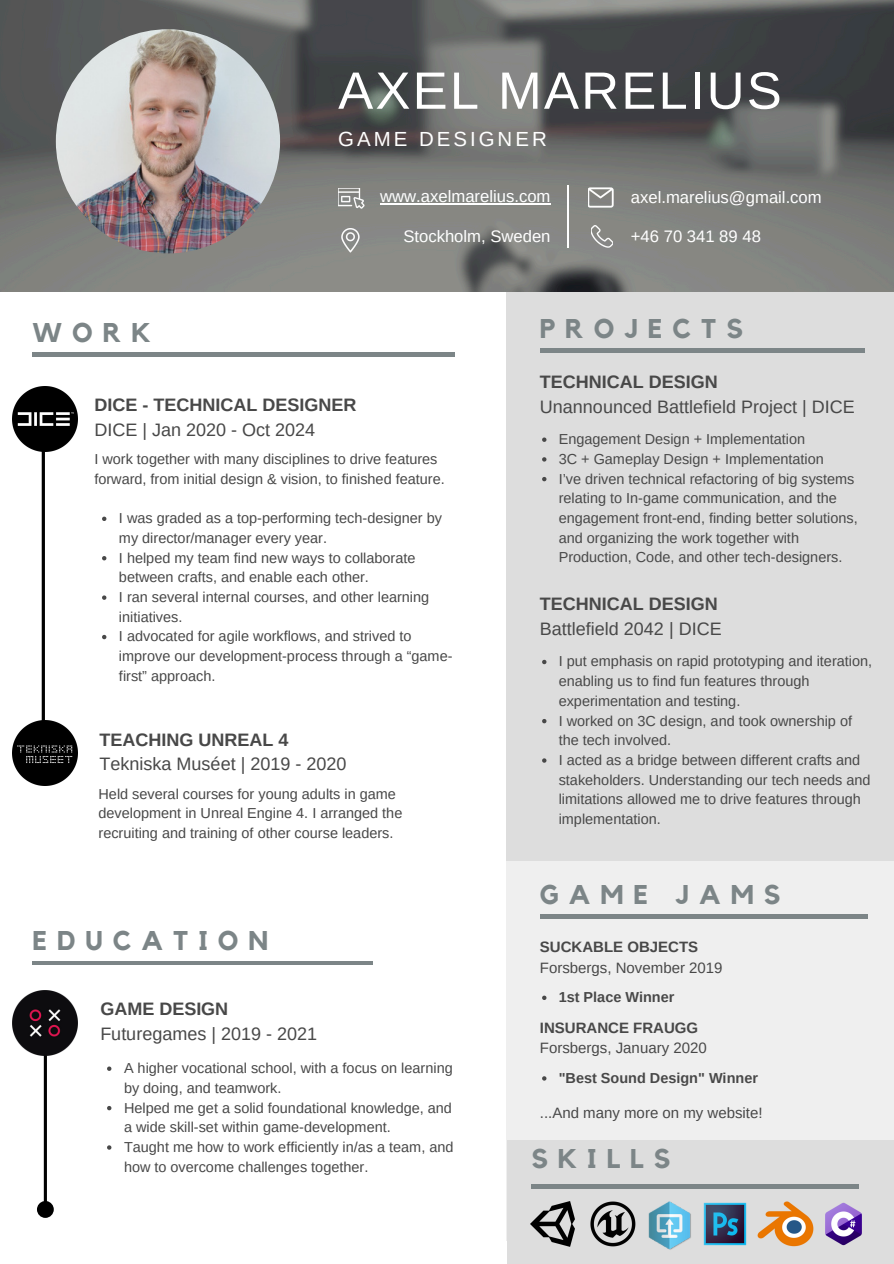
<style>
.page{position:relative;width:894px;height:1264px;background:#fff}
.page>*{position:absolute;margin:0;border:0;box-sizing:border-box;transform-origin:0 0}
.t1{font:52.5px "Arimo";letter-spacing:.04em;color:#fff}
.t2{font:700 27px "Kollektif";letter-spacing:.37em;color:#7c8587}
.t3{font:20.4px "Arimo";letter-spacing:.15em;color:#fff}
.t4{font:18px "Arimo";color:#484848}
.t5{font:700 18px "Arimo";color:#484848}
.t6{font:16.65px "Arimo";color:#fff}
.t7{font:15px "Arimo";color:#484848}
.t8{font:700 15px "Arimo";color:#484848}
.t9{font:14.4px/19.6px "Arimo";color:#484848}
.t10{font:700 14.4px "Arimo";color:#484848}
</style>
<div class="page">
<div style="left:506px;top:277px;width:387px;height:964px;background:#efefef"></div>
<div style="left:506px;top:1139px;width:387px;height:124px;background:#ddd"></div>
<div style="left:506px;top:291px;width:387px;height:570px;background:#ddd"></div>
<img style="left:0;top:0;width:893px;height:291px">
<img style="left:56px;top:29px;width:224px;height:224px;border-radius:50%">
<hr style="left:539px;top:349px;width:324px;height:3px;background:#7c8587">
<svg style="left:37px;top:1055px;width:17px;height:162px"></svg>
<img style="left:588px;top:188px;width:25px;height:20px">
<img style="left:591px;top:226px;width:21px;height:21px">
<img style="left:338px;top:188px;width:26px;height:20px">
<img style="left:341px;top:229px;width:18px;height:23px">
<hr style="left:567px;top:185px;width:1px;height:63px;background:#fff">
<hr style="left:33px;top:353px;width:421px;height:3px;background:#7c8587">
<svg style="left:41px;top:452px;width:4px;height:268px"></svg>
<hr style="left:539px;top:914px;width:328px;height:4px;background:#7c8587">
<img style="left:530px;top:1201px;width:44px;height:45px">
<img style="left:703px;top:1202px;width:44px;height:44px">
<img style="left:590px;top:1201px;width:45px;height:45px">
<img style="left:757px;top:1201px;width:55px;height:45px">
<img style="left:825px;top:1202px;width:37px;height:44px">
<img style="left:648px;top:1201px;width:43px;height:48px">
<img style="left:13px;top:386px;width:65px;height:66px">
<hr style="left:380px;top:203px;width:170px;height:1px;background:#fff">
<hr style="left:33px;top:961px;width:340px;height:3px;background:#7c8587">
<img style="left:13px;top:990px;width:65px;height:65px">
<svg style="left:107px;top:1066px;width:4px;height:4px"></svg>
<svg style="left:107px;top:1106px;width:4px;height:4px"></svg>
<svg style="left:107px;top:1145px;width:4px;height:4px"></svg>
<img style="left:13px;top:720px;width:65px;height:65px">
<svg style="left:542px;top:995px;width:4px;height:5px"></svg>
<svg style="left:542px;top:1076px;width:4px;height:4px"></svg>
<svg style="left:102px;top:516px;width:4px;height:5px"></svg>
<svg style="left:102px;top:556px;width:4px;height:4px"></svg>
<svg style="left:102px;top:595px;width:4px;height:5px"></svg>
<svg style="left:102px;top:635px;width:4px;height:4px"></svg>
<svg style="left:542px;top:659px;width:4px;height:5px"></svg>
<svg style="left:542px;top:719px;width:4px;height:4px"></svg>
<svg style="left:542px;top:758px;width:4px;height:4px"></svg>
<svg style="left:542px;top:437px;width:4px;height:5px"></svg>
<svg style="left:542px;top:457px;width:4px;height:4px"></svg>
<svg style="left:542px;top:477px;width:4px;height:4px"></svg>
<hr style="left:530px;top:1184px;width:328px;height:4px;background:#7c8587">
<p class="t1" style="left:338px;top:61px;width:445px">AXEL MARELIUS</p>
<h2 class="t3" style="left:338px;top:128px;width:210px">GAME DESIGNER</h2>
<p class="t2" style="left:33px;top:320px;width:120px">WORK</p>
<p class="t6" style="left:380px;top:187px;width:172px">www.axelmarelius.com</p>
<p class="t6" style="left:630px;top:188px;width:192px">axel.marelius@gmail.com</p>
<p class="t6" style="left:403px;top:227px;width:149px">Stockholm, Sweden</p>
<p class="t6" style="left:630px;top:227px;width:131px">+46 70 341 89 48</p>
<p class="t2" style="left:539px;top:316px;width:204px">PROJECTS</p>
<p class="t5" style="left:94px;top:395px;width:263px">DICE - TECHNICAL DESIGNER</p>
<p class="t4" style="left:94px;top:420px;width:222px">DICE | Jan 2020 - Oct 2024</p>
<h2 class="t9" style="left:94px;top:449px;width:352px">I work together with many disciplines to drive features forward, from initial design &amp; vision, to finished feature.</h2>
<p class="t9" style="left:119px;top:508px;width:324px">I was graded as a top-performing tech-designer by my director/manager every year.</p>
<p class="t9" style="left:119px;top:548px;width:298px">I helped my team find new ways to collaborate between crafts, and enable each other.</p>
<p class="t9" style="left:119px;top:587px;width:311px">I ran several internal courses, and other learning initiatives.</p>
<p class="t9" style="left:119px;top:626px;width:335px">I advocated for agile workflows, and strived to improve our development-process through a “game&shy;first” approach.</p>
<p class="t5" style="left:99px;top:729px;width:190px">TEACHING UNREAL 4</p>
<p class="t4" style="left:99px;top:754px;width:248px">Tekniska Muséet | 2019 - 2020</p>
<p class="t9" style="left:98px;top:783px;width:305px">Held several courses for young adults in game development in Unreal Engine 4. I arranged the recruiting and training of other course leaders.</p>
<p class="t2" style="left:33px;top:928px;width:237px">EDUCATION</p>
<p class="t5" style="left:100px;top:998px;width:129px">GAME DESIGN</p>
<p class="t4" style="left:100px;top:1023px;width:218px">Futuregames | 2019 - 2021</p>
<h2 class="t9" style="left:124px;top:1058px;width:330px">A higher vocational school, with a focus on learning by doing, and teamwork.</h2>
<p class="t9" style="left:124px;top:1097px;width:329px">Helped me get a solid foundational knowledge, and a wide skill-set within game-development.</p>
<p class="t9" style="left:124px;top:1137px;width:331px">Taught me how to work efficiently in/as a team, and how to overcome challenges together.</p>
<p class="t5" style="left:539px;top:371px;width:179px">TECHNICAL DESIGN</p>
<p class="t4" style="left:539px;top:396px;width:316px">Unannounced Battlefield Project | DICE</p>
<p class="t9" style="left:558px;top:429px;width:248px">Engagement Design + Implementation</p>
<p class="t9" style="left:558px;top:449px;width:267px">3C + Gameplay Design + Implementation</p>
<p class="t9" style="left:558px;top:468px;width:300px">I’ve driven technical refactoring of big systems relating to In-game communication, and the engagement front-end, finding better solutions, and organizing the work together with Production, Code, and other tech-designers.</p>
<p class="t5" style="left:539px;top:594px;width:179px">TECHNICAL DESIGN</p>
<p class="t4" style="left:539px;top:618px;width:183px">Battlefield 2042 | DICE</p>
<h2 class="t9" style="left:558px;top:651px;width:315px">I put emphasis on rapid prototyping and iteration, enabling us to find fun features through experimentation and testing.</h2>
<p class="t9" style="left:558px;top:710px;width:295px">I worked on 3C design, and took ownership of the tech involved.</p>
<p class="t9" style="left:558px;top:750px;width:313px">I acted as a bridge between different crafts and stakeholders. Understanding our tech needs and limitations allowed me to drive features through implementation.</p>
<p class="t2" style="left:539px;top:882px;width:242px">GAME JAMS</p>
<p class="t8" style="left:539px;top:938px;width:160px">SUCKABLE OBJECTS</p>
<p class="t7" style="left:539px;top:959px;width:184px">Forsbergs, November 2019</p>
<p class="t10" style="left:558px;top:989px;width:117px">1st Place Winner</p>
<p class="t8" style="left:539px;top:1019px;width:160px">INSURANCE FRAUGG</p>
<p class="t7" style="left:539px;top:1039px;width:168px">Forsbergs, January 2020</p>
<p class="t10" style="left:558px;top:1069px;width:201px">"Best Sound Design" Winner</p>
<p class="t7" style="left:539px;top:1104px;width:224px">...And many more on my website!</p>
<p class="t2" style="left:531px;top:1146px;width:140px">SKILLS</p>
</div>
